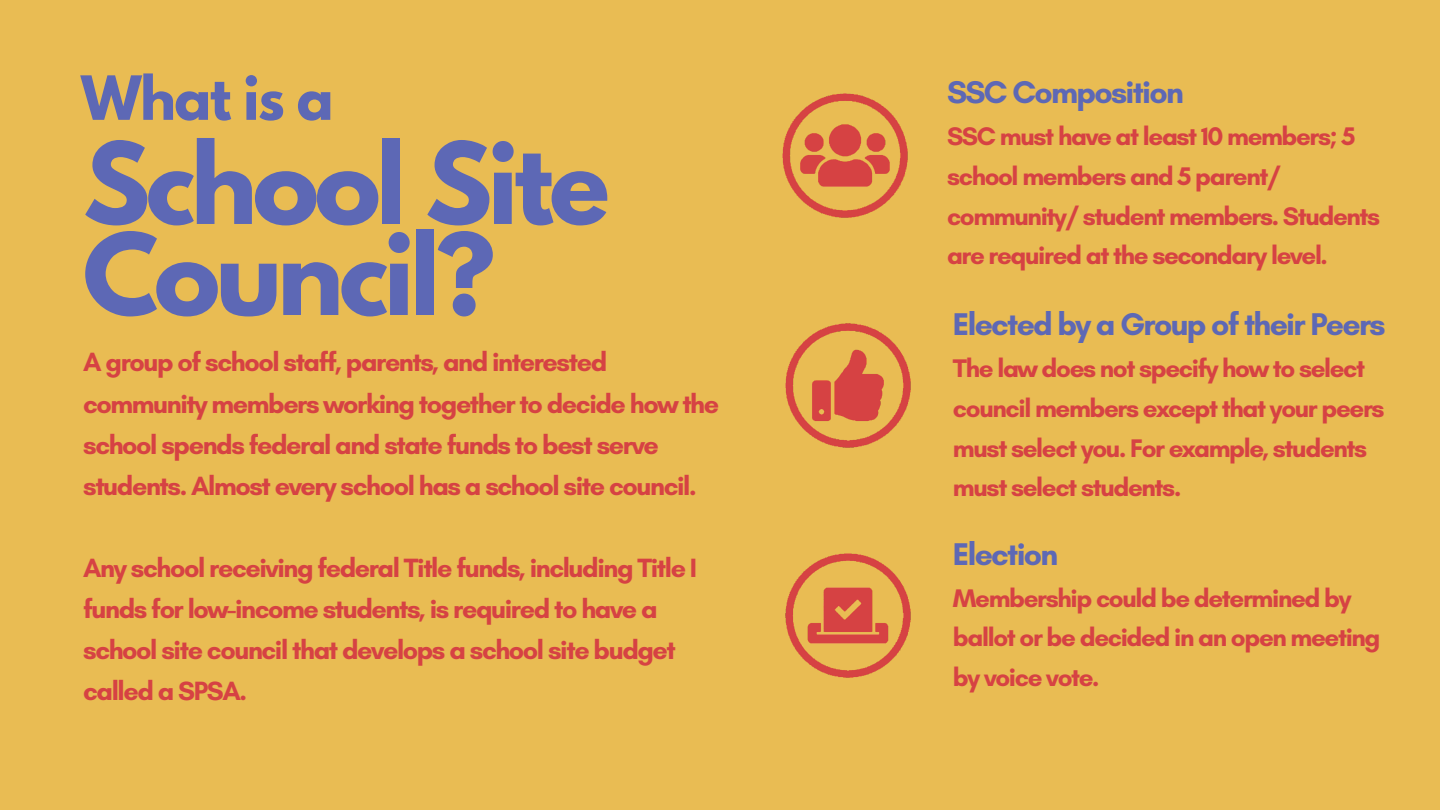
<style>
.page{position:relative;width:1440px;height:810px;background:#e9bc53}
.page>*{position:absolute;margin:0;border:0;box-sizing:border-box;transform-origin:0 0}
.t1{font:700 100px/91px "League Spartan";letter-spacing:-.04em;color:#5d68b5}
.t2{font:700 53.9px "League Spartan";letter-spacing:-.025em;color:#5d68b5}
.t3{font:700 32px "Glacial Indifference";letter-spacing:-.055em;color:#5d68b5}
.t4{font:700 26.9px/41.1px "Glacial Indifference";letter-spacing:-.055em;color:#d64243}
.t5{font:700 25.9px/39.8px "Glacial Indifference";letter-spacing:-.055em;color:#d64243}
</style>
<div class="page">
<img style="left:782px;top:93px;width:126px;height:125px">
<img style="left:785px;top:553px;width:126px;height:125px">
<img style="left:785px;top:323px;width:126px;height:125px">
<p class="t2" style="left:81px;top:71px;width:254px">What is a</p>
<p class="t1" style="left:83px;top:151px;width:528px">School Site<br>Council?</p>
<p class="t4" style="left:83px;top:341px;width:638px">A group of school staff, parents, and interested community members working together to decide how the school spends federal and state funds to best serve students. Almost every school has a school site council.</p>
<p class="t4" style="left:83px;top:547px;width:616px">Any school receiving federal Title funds, including Title I funds for low-income students, is required to have a school site council that develops a school site budget called a SPSA.</p>
<p class="t3" style="left:947px;top:73px;width:238px">SSC Composition</p>
<p class="t5" style="left:947px;top:116px;width:435px">SSC must have at least 10 members; 5 school members and 5 parent/ community/ student members. Students are required at the secondary level.</p>
<p class="t3" style="left:953px;top:305px;width:434px">Elected by a Group of their Peers</p>
<p class="t5" style="left:953px;top:348px;width:433px">The law does not specify how to select council members except that your peers must select you. For example, students must select students.</p>
<p class="t3" style="left:953px;top:534px;width:107px">Election</p>
<p class="t5" style="left:953px;top:578px;width:429px">Membership could be determined by ballot or be decided in an open meeting by voice vote.</p>
</div>
